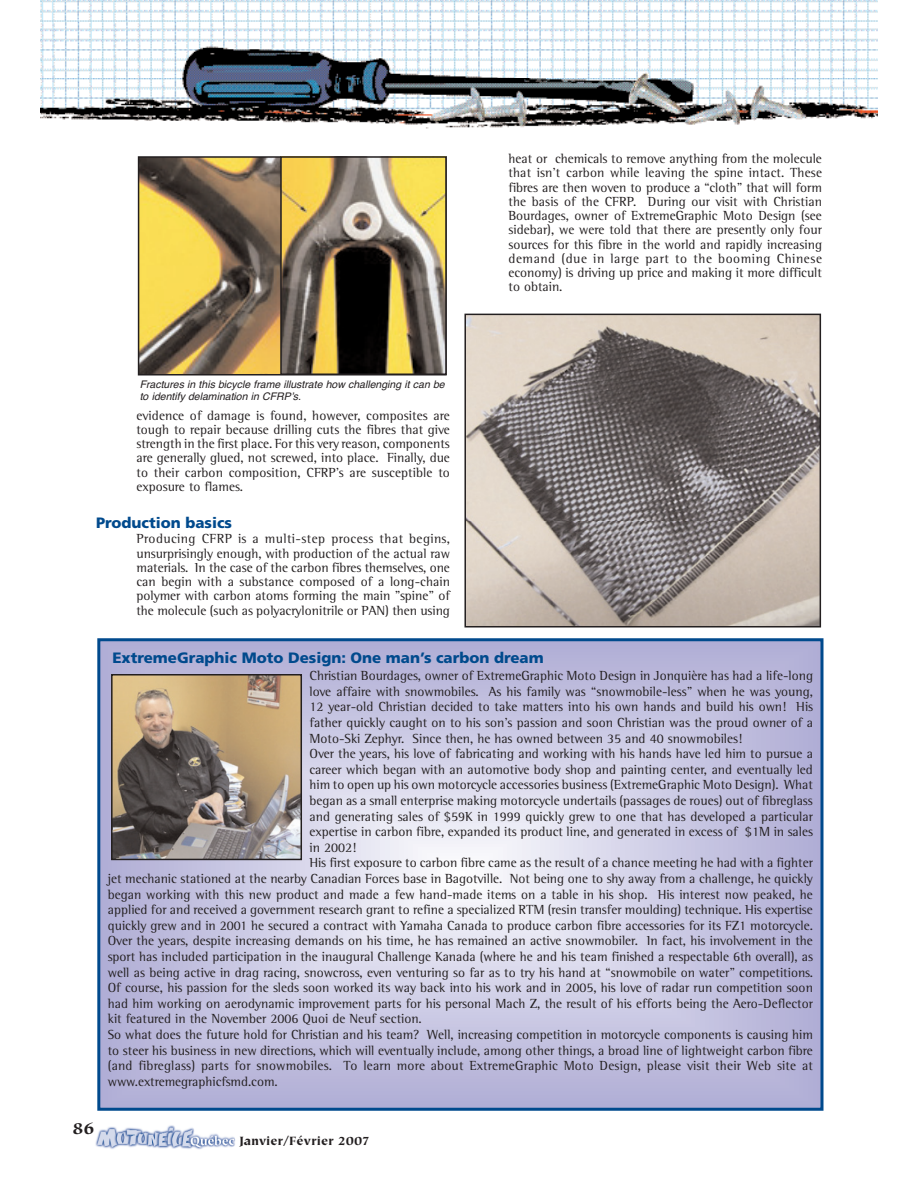
<style>
.page{position:relative;width:918px;height:1188px;background:#fff}
.page>*{position:absolute;margin:0;border:0;box-sizing:border-box;transform-origin:0 0}
.t1{font:900 18px "Tiepolo";color:#231f20}
.t2{font:900 15px "Frutiger";color:#004a8d}
.t3{font:13.5px/14.2px "Rotis Semi Serif";color:#231f20;text-align:justify}
.t4{font:900 13.5px "Tiepolo";color:#231f20}
.t5{font:italic 10.5px/12px "Helvetica";color:#231f20}
</style>
<div class="page">
<img style="left:95px;top:1125px;width:140px;height:25px">
<img style="left:40px;top:0;width:838px;height:23px">
<img style="left:40px;top:23px;width:838px;height:143px">
<img style="left:141px;top:159px;width:139px;height:214px">
<div style="left:138px;top:156px;width:309px;height:220px;border:2px solid #231f20"></div>
<img style="left:283px;top:159px;width:161px;height:213px">
<div style="left:280px;top:156px;width:167px;height:219px;border:2px solid #231f20"></div>
<img style="left:467px;top:317px;width:351px;height:308px">
<div style="left:464px;top:314px;width:357px;height:314px;border:2px solid #231f20"></div>
<div style="left:104px;top:643px;width:713px;height:463px;background:#b0aed6"></div>
<div style="left:122px;top:655px;width:677px;height:439px;background:#b4b2d8"></div>
<div style="left:141px;top:667px;width:639px;height:415px;background:#b8b5d9"></div>
<div style="left:160px;top:679px;width:601px;height:391px;background:#bbb9db"></div>
<div style="left:179px;top:692px;width:563px;height:365px;background:#bfbddd"></div>
<div style="left:197px;top:704px;width:526px;height:341px;background:#c3c1e0"></div>
<div style="left:216px;top:716px;width:489px;height:317px;background:#c6c5e2"></div>
<div style="left:230px;top:725px;width:461px;height:299px;background:#cac8e3"></div>
<div style="left:249px;top:737px;width:423px;height:275px;background:#cdcce6"></div>
<div style="left:268px;top:750px;width:385px;height:250px;background:#d1d0e7"></div>
<div style="left:287px;top:762px;width:347px;height:225px;background:#d5d4ea"></div>
<div style="left:301px;top:771px;width:319px;height:207px;background:#d9d7eb"></div>
<div style="left:315px;top:780px;width:291px;height:189px;background:#dcdbed"></div>
<div style="left:334px;top:792px;width:253px;height:165px;background:#e0dfef"></div>
<div style="left:348px;top:801px;width:225px;height:147px;background:#e3e3f1"></div>
<div style="left:362px;top:810px;width:197px;height:129px;background:#e7e7f3"></div>
<div style="left:381px;top:823px;width:159px;height:103px;background:#ececf6"></div>
<div style="left:399px;top:835px;width:122px;height:79px;background:#f0f0f7"></div>
<div style="left:413px;top:844px;width:94px;height:61px;background:#f4f3f9"></div>
<div style="left:428px;top:853px;width:65px;height:43px;background:#f7f7fb"></div>
<div style="left:442px;top:862px;width:37px;height:25px;background:#fbfbfd"></div>
<div style="left:456px;top:871px;width:9px;height:7px;background:#fff"></div>
<div style="left:97px;top:638px;width:726px;height:473px;border:3px solid #004a8d"></div>
<img style="left:114px;top:677px;width:185px;height:180px">
<div style="left:111px;top:674px;width:191px;height:186px;border:2px solid #231f20"></div>
<p class="t5" style="left:140px;top:379px;width:309px">Fractures in this bicycle frame illustrate how challenging it can be to identify delamination in CFRP’s.</p>
<p class="t3" style="left:136px;top:409px;width:315px">evidence of damage is found, however, composites are tough to repair because drilling cuts the fibres that give strength in the first place. For this very reason, components are generally glued, not screwed, into place. Finally, due to their carbon composition, CFRP’s are susceptible to exposure to flames.</p>
<p class="t2" style="left:96px;top:516px;width:138px">Production basics</p>
<p class="t3" style="left:136px;top:533px;width:315px">Producing CFRP is a multi-step process that begins, unsurprisingly enough, with production of the actual raw materials. In the case of the carbon fibres themselves, one can begin with a substance composed of a long-chain polymer with carbon atoms forming the main "spine" of the molecule (such as polyacrylonitrile or PAN) then using</p>
<p class="t3" style="left:509px;top:153px;width:315px">heat or chemicals to remove anything from the molecule that isn't carbon while leaving the spine intact. These fibres are then woven to produce a “cloth” that will form the basis of the CFRP. During our visit with Christian Bourdages, owner of ExtremeGraphic Moto Design (see sidebar), we were told that there are presently only four sources for this fibre in the world and rapidly increasing demand (due in large part to the booming Chinese economy) is driving up price and making it more difficult to obtain.</p>
<p class="t2" style="left:112px;top:652px;width:433px">ExtremeGraphic Moto Design: One man’s carbon dream</p>
<p class="t3" style="left:310px;top:670px;width:505px">Christian Bourdages, owner of ExtremeGraphic Moto Design in Jonquière has had a life-long</p>
<p class="t3" style="left:310px;top:685px;width:505px">love affaire with snowmobiles. As his family was “snowmobile-less” when he was young,</p>
<p class="t3" style="left:310px;top:701px;width:505px">12 year-old Christian decided to take matters into his own hands and build his own! His</p>
<p class="t3" style="left:310px;top:716px;width:505px">father quickly caught on to his son’s passion and soon Christian was the proud owner of a</p>
<p class="t3" style="left:310px;top:732px;width:434px">Moto-Ski Zephyr. Since then, he has owned between 35 and 40 snowmobiles!</p>
<p class="t3" style="left:310px;top:748px;width:505px">Over the years, his love of fabricating and working with his hands have led him to pursue a</p>
<p class="t3" style="left:310px;top:763px;width:505px">career which began with an automotive body shop and painting center, and eventually led</p>
<p class="t3" style="left:310px;top:779px;width:505px">him to open up his own motorcycle accessories business (ExtremeGraphic Moto Design). What</p>
<p class="t3" style="left:310px;top:794px;width:505px">began as a small enterprise making motorcycle undertails (passages de roues) out of fibreglass</p>
<p class="t3" style="left:310px;top:810px;width:505px">and generating sales of $59K in 1999 quickly grew to one that has developed a particular</p>
<p class="t3" style="left:310px;top:826px;width:505px">expertise in carbon fibre, expanded its product line, and generated in excess of $1M in sales</p>
<p class="t3" style="left:310px;top:841px;width:48px">in 2002!</p>
<p class="t3" style="left:310px;top:857px;width:505px">His first exposure to carbon fibre came as the result of a chance meeting he had with a fighter</p>
<p class="t3" style="left:108px;top:872px;width:707px">jet mechanic stationed at the nearby Canadian Forces base in Bagotville. Not being one to shy away from a challenge, he quickly</p>
<p class="t3" style="left:108px;top:888px;width:707px">began working with this new product and made a few hand-made items on a table in his shop. His interest now peaked, he</p>
<p class="t3" style="left:108px;top:904px;width:707px">applied for and received a government research grant to refine a specialized RTM (resin transfer moulding) technique. His expertise</p>
<p class="t3" style="left:108px;top:919px;width:707px">quickly grew and in 2001 he secured a contract with Yamaha Canada to produce carbon fibre accessories for its FZ1 motorcycle.</p>
<p class="t3" style="left:108px;top:935px;width:707px">Over the years, despite increasing demands on his time, he has remained an active snowmobiler. In fact, his involvement in the</p>
<p class="t3" style="left:108px;top:950px;width:707px">sport has included participation in the inaugural Challenge Kanada (where he and his team finished a respectable 6th overall), as</p>
<p class="t3" style="left:108px;top:966px;width:707px">well as being active in drag racing, snowcross, even venturing so far as to try his hand at “snowmobile on water” competitions.</p>
<p class="t3" style="left:108px;top:982px;width:707px">Of course, his passion for the sleds soon worked its way back into his work and in 2005, his love of radar run competition soon</p>
<p class="t3" style="left:108px;top:997px;width:707px">had him working on aerodynamic improvement parts for his personal Mach Z, the result of his efforts being the Aero-Deflector</p>
<p class="t3" style="left:108px;top:1013px;width:316px">kit featured in the November 2006 Quoi de Neuf section.</p>
<p class="t3" style="left:108px;top:1028px;width:707px">So what does the future hold for Christian and his team? Well, increasing competition in motorcycle components is causing him</p>
<p class="t3" style="left:108px;top:1044px;width:707px">to steer his business in new directions, which will eventually include, among other things, a broad line of lightweight carbon fibre</p>
<p class="t3" style="left:108px;top:1060px;width:707px">(and fibreglass) parts for snowmobiles. To learn more about ExtremeGraphic Moto Design, please visit their Web site at</p>
<p class="t3" style="left:108px;top:1075px;width:171px">www.extremegraphicfsmd.com.</p>
<h1 class="t1" style="left:73px;top:1121px;width:23px">86</h1>
<p class="t4" style="left:240px;top:1135px;width:132px">Janvier/Février 2007</p>
</div>
